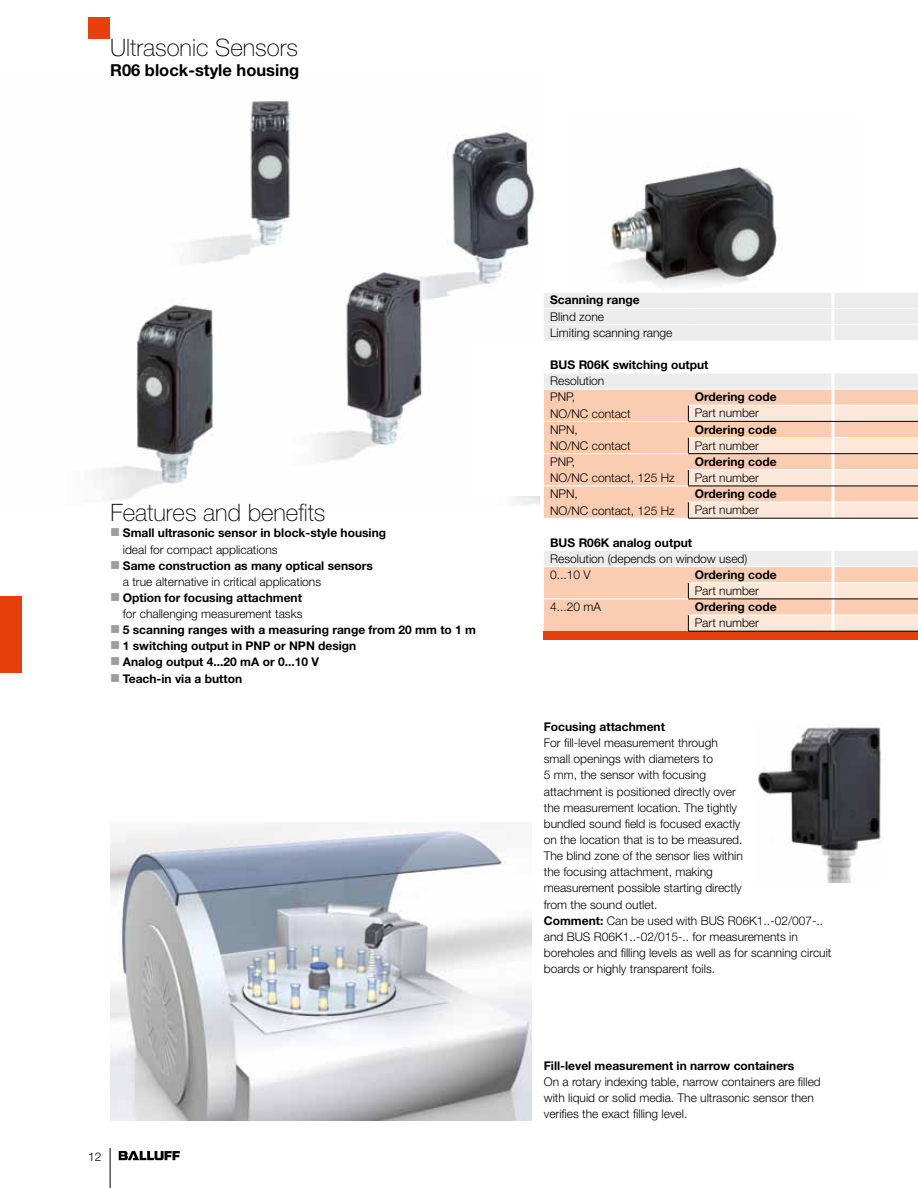
<style>
.page{position:relative;width:918px;height:1188px;background:#fff}
.page>*{position:absolute;margin:0;border:0;box-sizing:border-box;transform-origin:0 0}
.t1{font:100 24px "Helvetica Neue LT Pro";color:#000}
.t2{font:700 16.5px "Helvetica Neue LT Pro";color:#000}
.t3{font:300 12px/16.2px "Helvetica Neue LT Pro";color:#000}
.t4{font:700 12px/16.2px "Helvetica Neue LT Pro";color:#000}
.s1{color:#9c9d9d}
.s2{font-weight:300}
.s3{font-weight:700}
</style>
<div class="page">
<img style="left:601px;top:166px;width:176px;height:122px">
<svg style="left:544px;top:293px;width:374px;height:96px;fill:#ececed"></svg>
<svg style="left:544px;top:390px;width:374px;height:241px;background:#f9d5bf"></svg>
<svg style="left:688px;top:406px;width:230px;height:225px;background:#f8dfd0"></svg>
<div style="left:544px;top:631px;width:374px;height:9px;background:#e73f0c"></div>
<hr style="left:544px;top:357px;width:144px;height:1px;background:#fff">
<hr style="left:833px;top:357px;width:85px;height:1px;background:#fff">
<hr style="left:544px;top:534px;width:144px;height:1px;background:#fff">
<hr style="left:688px;top:534px;width:143px;height:1px;background:#fff">
<hr style="left:688px;top:357px;width:145px;height:1px;background:#fff">
<hr style="left:834px;top:534px;width:84px;height:1px;background:#fff">
<hr style="left:831px;top:389px;width:3px;height:16px;background:#fff">
<hr style="left:687px;top:341px;width:3px;height:16px;background:#fff">
<hr style="left:831px;top:341px;width:3px;height:16px;background:#fff">
<hr style="left:687px;top:518px;width:3px;height:16px;background:#fff">
<hr style="left:831px;top:518px;width:3px;height:16px;background:#fff">
<hr style="left:831px;top:534px;width:3px;height:16px;background:#fff">
<hr style="left:831px;top:422px;width:3px;height:15px;background:#fff">
<hr style="left:831px;top:454px;width:3px;height:16px;background:#fff">
<hr style="left:831px;top:486px;width:3px;height:16px;background:#fff">
<hr style="left:831px;top:567px;width:3px;height:16px;background:#fff">
<hr style="left:831px;top:599px;width:3px;height:16px;background:#fff">
<hr style="left:688px;top:405px;width:145px;height:1px;background:#fff">
<hr style="left:833px;top:405px;width:85px;height:1px;background:#fff">
<svg style="left:688px;top:405px;width:1px;height:16px"></svg>
<hr style="left:831px;top:405px;width:3px;height:16px;background:#fff">
<hr style="left:688px;top:421px;width:145px;height:1px;background:#000">
<hr style="left:833px;top:421px;width:85px;height:1px;background:#000">
<hr style="left:688px;top:437px;width:145px;height:1px;background:#fff">
<hr style="left:833px;top:437px;width:85px;height:1px;background:#fff">
<svg style="left:688px;top:438px;width:1px;height:15px"></svg>
<hr style="left:831px;top:438px;width:3px;height:15px;background:#fff">
<hr style="left:688px;top:453px;width:145px;height:1px;background:#000">
<hr style="left:833px;top:453px;width:85px;height:1px;background:#000">
<hr style="left:688px;top:470px;width:145px;height:1px;background:#fff">
<hr style="left:833px;top:470px;width:85px;height:1px;background:#fff">
<svg style="left:688px;top:470px;width:1px;height:16px"></svg>
<hr style="left:831px;top:470px;width:3px;height:16px;background:#fff">
<hr style="left:688px;top:486px;width:145px;height:1px;background:#000">
<hr style="left:833px;top:486px;width:85px;height:1px;background:#000">
<hr style="left:688px;top:502px;width:145px;height:1px;background:#fff">
<hr style="left:833px;top:502px;width:85px;height:1px;background:#fff">
<svg style="left:688px;top:502px;width:1px;height:16px"></svg>
<hr style="left:831px;top:502px;width:3px;height:16px;background:#fff">
<hr style="left:688px;top:518px;width:145px;height:1px;background:#000">
<hr style="left:833px;top:518px;width:85px;height:1px;background:#000">
<hr style="left:688px;top:582px;width:145px;height:1px;background:#fff">
<hr style="left:833px;top:582px;width:85px;height:1px;background:#fff">
<svg style="left:688px;top:583px;width:1px;height:16px"></svg>
<hr style="left:831px;top:583px;width:3px;height:16px;background:#fff">
<hr style="left:688px;top:599px;width:145px;height:1px;background:#000">
<hr style="left:833px;top:599px;width:85px;height:1px;background:#000">
<hr style="left:688px;top:615px;width:145px;height:1px;background:#fff">
<hr style="left:833px;top:615px;width:85px;height:1px;background:#fff">
<svg style="left:688px;top:615px;width:1px;height:16px"></svg>
<hr style="left:831px;top:615px;width:3px;height:16px;background:#fff">
<hr style="left:688px;top:631px;width:145px;height:1px;background:#000">
<hr style="left:833px;top:631px;width:85px;height:1px;background:#000">
<hr style="left:544px;top:421px;width:144px;height:1px;background:#fff">
<hr style="left:544px;top:518px;width:143px;height:1px;background:#fff">
<hr style="left:544px;top:453px;width:144px;height:1px;background:#fff">
<hr style="left:544px;top:486px;width:144px;height:1px;background:#fff">
<hr style="left:544px;top:599px;width:144px;height:1px;background:#fff">
<hr style="left:833px;top:373px;width:85px;height:1px;background:#fff">
<hr style="left:833px;top:550px;width:85px;height:1px;background:#fff">
<hr style="left:833px;top:566px;width:85px;height:1px;background:#fff">
<hr style="left:833px;top:308px;width:85px;height:1px;background:#fff">
<hr style="left:833px;top:324px;width:85px;height:1px;background:#fff">
<hr style="left:831px;top:340px;width:87px;height:1px;background:#fff">
<hr style="left:831px;top:293px;width:3px;height:15px;background:#fff">
<hr style="left:831px;top:309px;width:3px;height:15px;background:#fff">
<hr style="left:831px;top:325px;width:3px;height:15px;background:#fff">
<hr style="left:544px;top:308px;width:144px;height:1px;background:#fff">
<hr style="left:688px;top:308px;width:145px;height:1px;background:#fff">
<hr style="left:544px;top:324px;width:144px;height:1px;background:#fff">
<hr style="left:688px;top:324px;width:145px;height:1px;background:#fff">
<hr style="left:544px;top:373px;width:144px;height:1px;background:#fff">
<hr style="left:688px;top:373px;width:145px;height:1px;background:#fff">
<hr style="left:831px;top:373px;width:3px;height:16px;background:#fff">
<hr style="left:544px;top:550px;width:144px;height:1px;background:#fff">
<hr style="left:688px;top:550px;width:145px;height:1px;background:#fff">
<hr style="left:831px;top:551px;width:3px;height:15px;background:#fff">
<hr style="left:544px;top:566px;width:144px;height:1px;background:#fff">
<hr style="left:688px;top:566px;width:145px;height:1px;background:#fff">
<img style="left:101px;top:100px;width:439px;height:406px">
<div style="left:471px;top:343px;width:71px;height:152px;background:#fff"></div>
<img style="left:758px;top:727px;width:123px;height:156px">
<img style="left:110px;top:823px;width:421px;height:298px">
<div style="left:0;top:596px;width:21px;height:77px;background:#e73f0c"></div>
<svg style="left:119px;top:1151px;width:61px;height:9px"></svg>
<div style="left:89px;top:18px;width:21px;height:21px;background:#e73f0c"></div>
<hr style="left:110px;top:1148px;width:1px;height:40px;background:#000">
<h1 class="t1" style="left:110px;top:33px;width:189px">Ultrasonic Sensors</h1>
<h2 class="t2" style="left:110px;top:59px;width:191px">R06 block-style housing</h2>
<h1 class="t1" style="left:110px;top:498px;width:217px">Features and benefits</h1>
<p class="t4" style="left:123px;top:525px;width:265px;text-indent:-13px"><span class="s1">■</span> Small ultrasonic sensor in block-style housing <span class="s2">ideal for compact applications</span></p>
<p class="t3" style="left:123px;top:557px;width:252px;text-indent:-13px"><span class="s1">■</span> <span class="s3">Same construction as many optical sensors </span>a true alternative in critical applications</p>
<p class="t3" style="left:110px;top:589px;width:194px;text-align:right"><span class="s1">■</span> <span class="s3">Option for focusing attachment </span>for challenging measurement tasks</p>
<p class="t4" style="left:110px;top:621px;width:368px"><span class="s1">■</span> 5 scanning ranges with a measuring range from 20 mm to 1 m</p>
<p class="t4" style="left:110px;top:638px;width:248px"><span class="s1">■</span> 1 switching output in PNP or NPN design</p>
<p class="t4" style="left:110px;top:654px;width:210px"><span class="s1">■</span> Analog output 4...20 mA or 0...10 V</p>
<p class="t4" style="left:110px;top:670px;width:134px"><span class="s1">■</span> Teach-in via a button</p>
<p class="t3" style="left:88px;top:1148px;width:15px">12</p>
<p class="t4" style="left:550px;top:292px;width:91px">Scanning range</p>
<p class="t3" style="left:550px;top:308px;width:124px">Blind zone<br>Limiting scanning range</p>
<p class="t4" style="left:550px;top:356px;width:160px">BUS R06K switching output</p>
<p class="t3" style="left:550px;top:372px;width:82px">Resolution<br>PNP,<br>NO/NC contact</p>
<p class="t4" style="left:695px;top:389px;width:83px">Ordering code</p>
<p class="t3" style="left:695px;top:405px;width:66px">Part number</p>
<p class="t3" style="left:550px;top:421px;width:82px">NPN,<br>NO/NC contact</p>
<p class="t4" style="left:695px;top:421px;width:83px">Ordering code</p>
<p class="t3" style="left:695px;top:437px;width:66px">Part number</p>
<p class="t3" style="left:550px;top:453px;width:126px">PNP,<br>NO/NC contact, 125 Hz</p>
<p class="t4" style="left:695px;top:453px;width:83px">Ordering code</p>
<p class="t3" style="left:695px;top:469px;width:66px">Part number</p>
<p class="t3" style="left:550px;top:485px;width:126px">NPN,<br>NO/NC contact, 125 Hz</p>
<p class="t4" style="left:695px;top:485px;width:83px">Ordering code</p>
<p class="t3" style="left:695px;top:502px;width:66px">Part number</p>
<p class="t4" style="left:550px;top:534px;width:143px">BUS R06K analog output</p>
<p class="t3" style="left:550px;top:550px;width:199px">Resolution (depends on window used)<br>0...10 V</p>
<p class="t4" style="left:695px;top:566px;width:83px">Ordering code</p>
<p class="t3" style="left:695px;top:582px;width:66px">Part number</p>
<p class="t3" style="left:550px;top:598px;width:52px">4...20 mA</p>
<p class="t4" style="left:695px;top:598px;width:83px">Ordering code</p>
<p class="t3" style="left:695px;top:615px;width:66px">Part number</p>
<p class="t4" style="left:544px;top:718px;width:123px">Focusing attachment</p>
<p class="t3" style="left:544px;top:735px;width:289px">For fill-level measurement through<br>small openings with diameters to<br>5 mm, the sensor with focusing<br>attachment is positioned directly over<br>the measurement location. The tightly<br>bundled sound field is focused exactly<br>on the location that is to be measured.<br>The blind zone of the sensor lies within<br>the focusing attachment, making<br>measurement possible starting directly<br>from the sound outlet.<br><span class="s3">Comment:</span> Can be used with BUS R06K1..-02/007-.. and BUS R06K1..-02/015-.. for measurements in boreholes and filling levels as well as for scanning circuit boards or highly transparent foils.</p>
<p class="t4" style="left:544px;top:1057px;width:252px">Fill-level measurement in narrow containers</p>
<p class="t3" style="left:544px;top:1073px;width:278px">On a rotary indexing table, narrow containers are filled with liquid or solid media. The ultrasonic sensor then verifies the exact filling level.</p>
</div>
